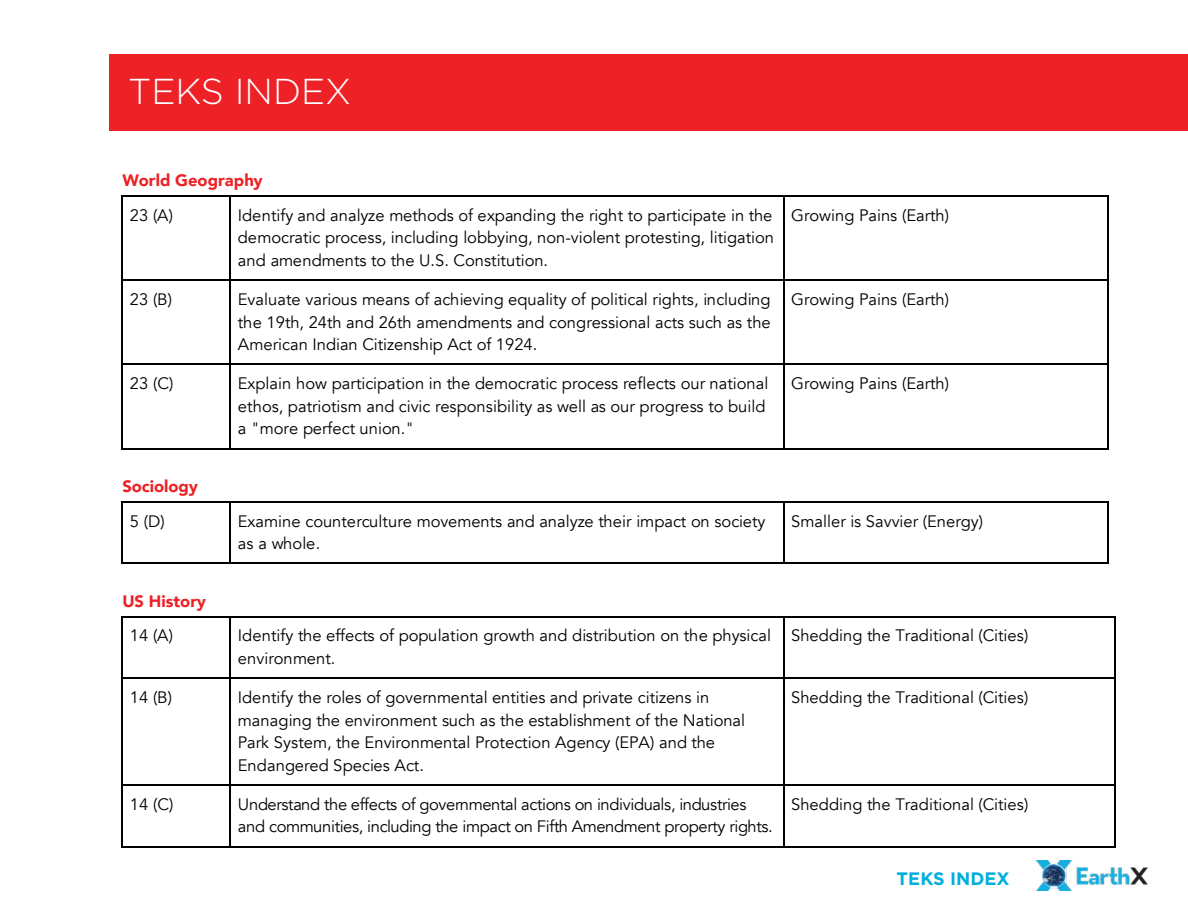
<style>
.page{position:relative;width:1188px;height:918px;background:#fff}
.page>*{position:absolute;margin:0;border:0;box-sizing:border-box;transform-origin:0 0}
.t1{font:300 36px "Gotham";color:#fff}
.t2{font:700 18px "Gotham";color:#00afde}
.t3{font:16.5px/22.5px "Avenir";letter-spacing:-.005em;color:#000}
.t4{font:16.5px/22.6px "Avenir";letter-spacing:-.025em;color:#000}
.t5{font:900 16.5px "Avenir";color:#ed2126}
</style>
<div class="page">
<img style="left:1037px;top:860px;width:111px;height:31px">
<div style="left:109px;top:54px;width:1079px;height:76px;background:#ed2126"></div>
<hr style="left:123px;top:195px;width:107px;height:2px;background:#000">
<hr style="left:231px;top:195px;width:552px;height:2px;background:#000">
<svg style="left:783px;top:195px;width:2px;height:9px"></svg>
<hr style="left:785px;top:195px;width:322px;height:2px;background:#000">
<svg style="left:1107px;top:195px;width:2px;height:9px"></svg>
<hr style="left:122px;top:204px;width:1px;height:76px;background:#000">
<hr style="left:230px;top:204px;width:1px;height:76px;background:#000">
<hr style="left:783px;top:204px;width:2px;height:76px;background:#000">
<hr style="left:1107px;top:204px;width:2px;height:76px;background:#000">
<hr style="left:123px;top:280px;width:107px;height:1px;background:#000">
<hr style="left:231px;top:280px;width:552px;height:1px;background:#000">
<svg style="left:783px;top:280px;width:2px;height:9px"></svg>
<hr style="left:785px;top:280px;width:322px;height:1px;background:#000">
<svg style="left:1107px;top:280px;width:2px;height:9px"></svg>
<hr style="left:122px;top:289px;width:1px;height:75px;background:#000">
<hr style="left:230px;top:289px;width:1px;height:75px;background:#000">
<hr style="left:783px;top:289px;width:2px;height:75px;background:#000">
<hr style="left:1107px;top:289px;width:2px;height:75px;background:#000">
<hr style="left:123px;top:364px;width:107px;height:1px;background:#000">
<hr style="left:231px;top:364px;width:552px;height:1px;background:#000">
<svg style="left:783px;top:364px;width:2px;height:9px"></svg>
<hr style="left:785px;top:364px;width:322px;height:1px;background:#000">
<svg style="left:1107px;top:364px;width:2px;height:9px"></svg>
<hr style="left:122px;top:373px;width:1px;height:75px;background:#000">
<hr style="left:123px;top:448px;width:107px;height:1px;background:#000">
<hr style="left:230px;top:373px;width:1px;height:75px;background:#000">
<hr style="left:231px;top:448px;width:552px;height:1px;background:#000">
<hr style="left:783px;top:373px;width:2px;height:75px;background:#000">
<hr style="left:785px;top:448px;width:322px;height:1px;background:#000">
<hr style="left:1107px;top:373px;width:2px;height:75px;background:#000">
<hr style="left:123px;top:501px;width:107px;height:2px;background:#000">
<hr style="left:231px;top:501px;width:552px;height:2px;background:#000">
<svg style="left:783px;top:501px;width:2px;height:9px"></svg>
<hr style="left:785px;top:501px;width:322px;height:2px;background:#000">
<svg style="left:1107px;top:501px;width:2px;height:9px"></svg>
<hr style="left:122px;top:510px;width:1px;height:53px;background:#000">
<hr style="left:123px;top:563px;width:107px;height:1px;background:#000">
<hr style="left:230px;top:510px;width:1px;height:53px;background:#000">
<hr style="left:231px;top:563px;width:552px;height:1px;background:#000">
<hr style="left:783px;top:510px;width:2px;height:53px;background:#000">
<hr style="left:785px;top:563px;width:322px;height:1px;background:#000">
<hr style="left:1107px;top:510px;width:2px;height:53px;background:#000">
<hr style="left:123px;top:616px;width:107px;height:1px;background:#000">
<hr style="left:231px;top:616px;width:552px;height:1px;background:#000">
<svg style="left:783px;top:616px;width:2px;height:9px"></svg>
<hr style="left:785px;top:616px;width:329px;height:1px;background:#000">
<hr style="left:122px;top:625px;width:1px;height:52px;background:#000">
<hr style="left:230px;top:625px;width:1px;height:52px;background:#000">
<hr style="left:783px;top:625px;width:2px;height:52px;background:#000">
<hr style="left:1114px;top:625px;width:1px;height:52px;background:#000">
<hr style="left:123px;top:677px;width:107px;height:2px;background:#000">
<hr style="left:231px;top:677px;width:552px;height:2px;background:#000">
<svg style="left:783px;top:677px;width:2px;height:9px"></svg>
<hr style="left:785px;top:677px;width:329px;height:2px;background:#000">
<hr style="left:122px;top:686px;width:1px;height:98px;background:#000">
<hr style="left:230px;top:686px;width:1px;height:98px;background:#000">
<hr style="left:783px;top:686px;width:2px;height:98px;background:#000">
<hr style="left:1114px;top:686px;width:1px;height:98px;background:#000">
<hr style="left:123px;top:784px;width:107px;height:2px;background:#000">
<hr style="left:231px;top:784px;width:552px;height:2px;background:#000">
<svg style="left:783px;top:784px;width:2px;height:9px"></svg>
<hr style="left:785px;top:784px;width:329px;height:2px;background:#000">
<hr style="left:122px;top:793px;width:1px;height:53px;background:#000">
<hr style="left:123px;top:846px;width:107px;height:1px;background:#000">
<hr style="left:230px;top:793px;width:1px;height:53px;background:#000">
<hr style="left:231px;top:846px;width:552px;height:1px;background:#000">
<hr style="left:783px;top:793px;width:2px;height:53px;background:#000">
<hr style="left:785px;top:846px;width:329px;height:1px;background:#000">
<hr style="left:1114px;top:793px;width:1px;height:53px;background:#000">
<h1 class="t1" style="left:128px;top:68px;width:225px">TEKS INDEX</h1>
<p class="t5" style="left:122px;top:166px;width:142px">World Geography</p>
<p class="t3" style="left:130px;top:204px;width:45px">23 (A)</p>
<p class="t3" style="left:238px;top:204px;width:538px;text-align:justify">Identify and analyze methods of expanding the right to participate in the democratic process, including lobbying, non-violent protesting, litigation and amendments to the U.S. Constitution.</p>
<p class="t3" style="left:791px;top:204px;width:160px">Growing Pains (Earth)</p>
<p class="t3" style="left:130px;top:288px;width:44px">23 (B)</p>
<p class="t3" style="left:238px;top:288px;width:534px;text-align:justify">Evaluate various means of achieving equality of political rights, including the 19th, 24th and 26th amendments and congressional acts such as the American Indian Citizenship Act of 1924.</p>
<p class="t3" style="left:791px;top:288px;width:160px">Growing Pains (Earth)</p>
<p class="t3" style="left:130px;top:372px;width:45px">23 (C)</p>
<p class="t3" style="left:238px;top:372px;width:532px">Explain how participation in the democratic process reflects our national ethos, patriotism and civic responsibility as well as our progress to build a "more perfect union."</p>
<p class="t3" style="left:791px;top:373px;width:160px">Growing Pains (Earth)</p>
<p class="t5" style="left:122px;top:472px;width:77px">Sociology</p>
<p class="t3" style="left:130px;top:510px;width:36px">5 (D)</p>
<p class="t3" style="left:238px;top:510px;width:529px">Examine counterculture movements and analyze their impact on society as a whole.</p>
<p class="t3" style="left:791px;top:510px;width:193px">Smaller is Savvier (Energy)</p>
<p class="t5" style="left:122px;top:587px;width:85px">US History</p>
<p class="t3" style="left:130px;top:625px;width:45px">14 (A)</p>
<p class="t3" style="left:238px;top:625px;width:535px">Identify the effects of population growth and distribution on the physical environment.</p>
<p class="t3" style="left:791px;top:625px;width:239px">Shedding the Traditional (Cities)</p>
<p class="t3" style="left:130px;top:686px;width:44px">14 (B)</p>
<p class="t3" style="left:238px;top:686px;width:509px">Identify the roles of governmental entities and private citizens in managing the environment such as the establishment of the National Park System, the Environmental Protection Agency (EPA) and the Endangered Species Act.</p>
<p class="t3" style="left:791px;top:686px;width:239px">Shedding the Traditional (Cities)</p>
<p class="t3" style="left:130px;top:793px;width:45px">14 (C)</p>
<p class="t4" style="left:238px;top:793px;width:536px">Understand the effects of governmental actions on individuals, industries and communities, including the impact on Fifth Amendment property rights.</p>
<p class="t3" style="left:791px;top:793px;width:239px">Shedding the Traditional (Cities)</p>
<p class="t2" style="left:897px;top:866px;width:115px">TEKS INDEX</p>
</div>
